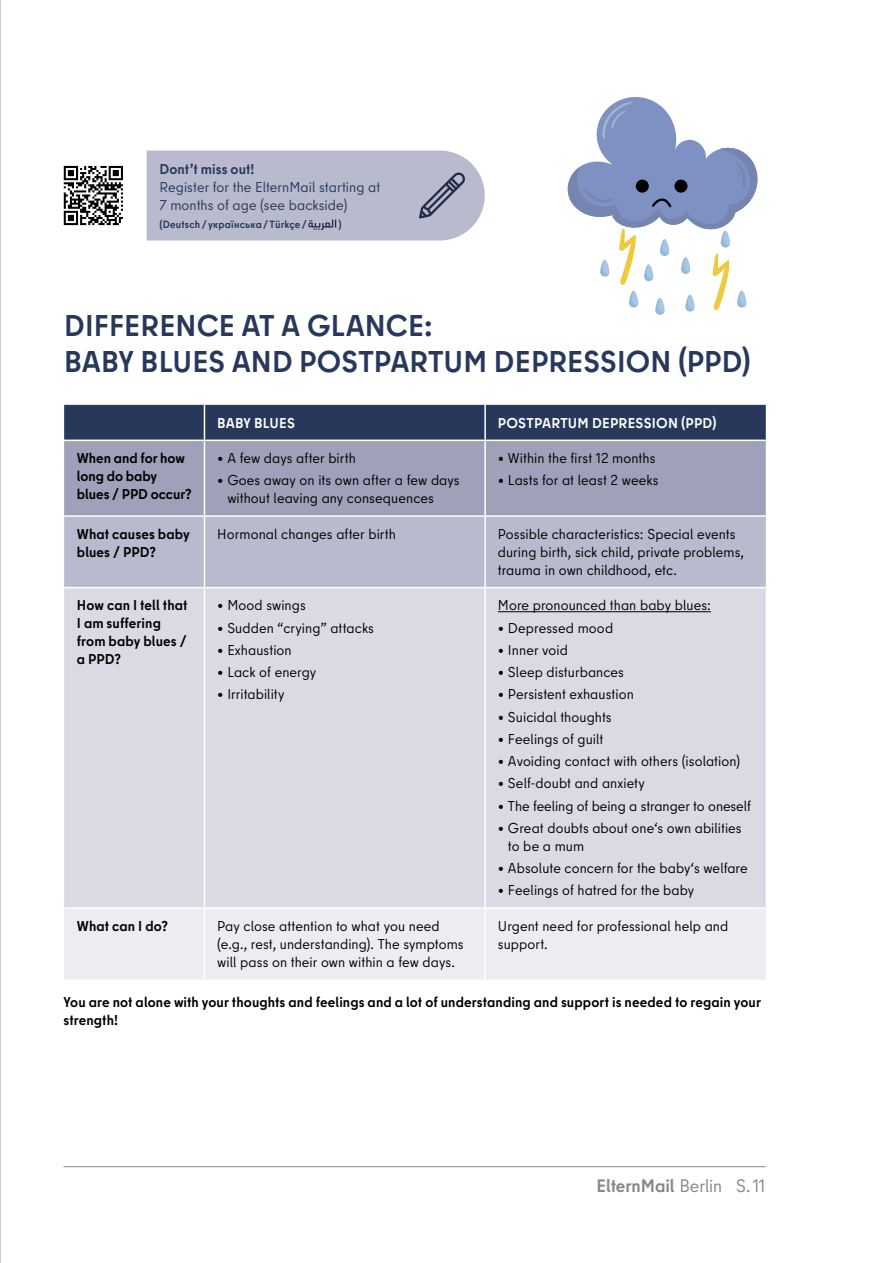
<style>
.page{position:relative;width:893px;height:1263px;background:#fff}
.page>*{position:absolute;margin:0;border:0;box-sizing:border-box;transform-origin:0 0}
.t1{font:700 30px/35.7px "Berlin Type";letter-spacing:.005em;color:#27385b}
.t2{font:700 18px "Berlin Type";letter-spacing:-.005em;color:#878787}
.t3{font:14.25px/18px "Berlin Type";letter-spacing:.005em;color:#000}
.t4{font:700 14.25px/18px "Berlin Type";letter-spacing:.005em;color:#000}
.t5{font:14.25px/18px "Berlin Type";letter-spacing:.005em;color:#27385b}
.t6{font:700 14.25px "Berlin Type";letter-spacing:.02em;color:#fff}
.t7{font:700 14.25px "Berlin Type";letter-spacing:.005em;color:#27385b}
.t8{font:700 10.5px "Berlin Type";letter-spacing:.02em;color:#27385b}
.s1{font-weight:400}
</style>
<div class="page">
<hr style="left:64px;top:1166px;width:701px;height:1px;background:#878787">
<div style="left:64px;top:405px;width:702px;height:35px;background:#27385b"></div>
<div style="left:64px;top:441px;width:702px;height:74px;background:#9ea1b9"></div>
<div style="left:64px;top:517px;width:702px;height:70px;background:#b9bace"></div>
<div style="left:64px;top:588px;width:702px;height:319px;background:#dadae5"></div>
<div style="left:64px;top:909px;width:702px;height:70px;background:#ececf1"></div>
<hr style="left:204px;top:405px;width:1px;height:35px;background:#fff">
<hr style="left:484px;top:405px;width:2px;height:35px;background:#fff">
<hr style="left:204px;top:441px;width:1px;height:74px;background:#fff">
<hr style="left:484px;top:441px;width:2px;height:74px;background:#fff">
<hr style="left:204px;top:517px;width:1px;height:70px;background:#fff">
<hr style="left:484px;top:517px;width:2px;height:70px;background:#fff">
<hr style="left:204px;top:588px;width:1px;height:319px;background:#fff">
<hr style="left:484px;top:588px;width:2px;height:319px;background:#fff">
<hr style="left:204px;top:909px;width:1px;height:70px;background:#fff">
<hr style="left:484px;top:909px;width:2px;height:70px;background:#fff">
<hr style="left:498px;top:611px;width:213px;height:1px;background:#000">
<div style="left:147px;top:150px;width:338px;height:90px;background:#b9bace"></div>
<svg style="left:64px;top:166px;width:59px;height:59px"></svg>
<svg style="left:568px;top:97px;width:189px;height:218px"></svg>
<div style="left:636px;top:180px;width:13px;height:13px;background:#000;border-radius:50%"></div>
<div style="left:674px;top:180px;width:13px;height:13px;background:#000;border-radius:50%"></div>
<hr style="left:0;top:0;width:1px;height:1263px;background:#959490">
<p class="t7" style="left:159px;top:159px;width:96px">Dont’t miss out!</p>
<p class="t5" style="left:159px;top:178px;width:222px">Register for the ElternMail starting at<br>7 months of age (see backside)</p>
<p class="t8" style="left:159px;top:217px;width:149px">(Deutsch/українська/Türkçe/</p>
<p class="t8" style="left:338px;top:217px;width:5px">)</p>
<h1 class="t1" style="left:64px;top:308px;width:688px">DIFFERENCE AT A GLANCE:<br>BABY BLUES AND POSTPARTUM DEPRESSION (PPD)</h1>
<p class="t6" style="left:217px;top:413px;width:79px">BABY BLUES</p>
<p class="t6" style="left:498px;top:413px;width:220px">POSTPARTUM DEPRESSION (PPD)</p>
<p class="t4" style="left:77px;top:449px;width:116px">When and for how long do baby blues / PPD occur?</p>
<p class="t3" style="left:217px;top:449px;width:140px">• A few days after birth</p>
<p class="t3" style="left:227px;top:471px;width:234px;text-indent:-10px">• Goes away on its own after a few days without leaving any consequences</p>
<p class="t3" style="left:498px;top:449px;width:159px">• Within the first 12 months</p>
<p class="t3" style="left:498px;top:471px;width:162px">• Lasts for at least 2 weeks</p>
<p class="t4" style="left:77px;top:525px;width:114px">What causes baby blues / PPD?</p>
<p class="t3" style="left:217px;top:525px;width:180px">Hormonal changes after birth</p>
<p class="t3" style="left:498px;top:525px;width:248px">Possible characteristics: Special events during birth, sick child, private problems, trauma in own childhood, etc.</p>
<p class="t4" style="left:77px;top:596px;width:112px">How can I tell that<br>I am suffering from baby blues / a PPD?</p>
<p class="t3" style="left:217px;top:596px;width:90px">• Mood swings</p>
<p class="t3" style="left:498px;top:596px;width:214px">More pronounced than baby blues:</p>
<p class="t3" style="left:498px;top:619px;width:117px">• Depressed mood</p>
<p class="t3" style="left:498px;top:641px;width:72px">• Inner void</p>
<p class="t3" style="left:498px;top:663px;width:128px">• Sleep disturbances</p>
<p class="t3" style="left:498px;top:685px;width:137px">• Persistent exhaustion</p>
<p class="t3" style="left:498px;top:708px;width:115px">• Suicidal thoughts</p>
<p class="t3" style="left:498px;top:730px;width:107px">• Feelings of guilt</p>
<p class="t3" style="left:498px;top:752px;width:244px">• Avoiding contact with others (isolation)</p>
<p class="t3" style="left:498px;top:774px;width:148px">• Self-doubt and anxiety</p>
<p class="t3" style="left:498px;top:797px;width:254px">• The feeling of being a stranger to oneself</p>
<p class="t3" style="left:508px;top:819px;width:235px;text-indent:-10px">• Great doubts about one‘s own abilities to be a mum</p>
<p class="t3" style="left:498px;top:859px;width:251px">• Absolute concern for the baby‘s welfare</p>
<p class="t3" style="left:498px;top:881px;width:198px">• Feelings of hatred for the baby</p>
<p class="t3" style="left:217px;top:619px;width:158px">• Sudden “crying” attacks</p>
<p class="t3" style="left:217px;top:641px;width:76px">• Exhaustion</p>
<p class="t3" style="left:217px;top:663px;width:101px">• Lack of energy</p>
<p class="t3" style="left:217px;top:685px;width:69px">• Irritability</p>
<p class="t4" style="left:77px;top:917px;width:93px">What can I do?</p>
<p class="t3" style="left:217px;top:917px;width:248px">Pay close attention to what you need (e.g., rest, understanding). The symptoms will pass on their own within a few days.</p>
<p class="t3" style="left:498px;top:917px;width:232px">Urgent need for professional help and support.</p>
<p class="t4" style="left:63px;top:993px;width:699px">You are not alone with your thoughts and feelings and a lot of understanding and support is needed to regain your strength!</p>
<p class="t2" style="left:596px;top:1174px;width:170px">ElternMail <span class="s1">Berlin S.11</span></p>
</div>
